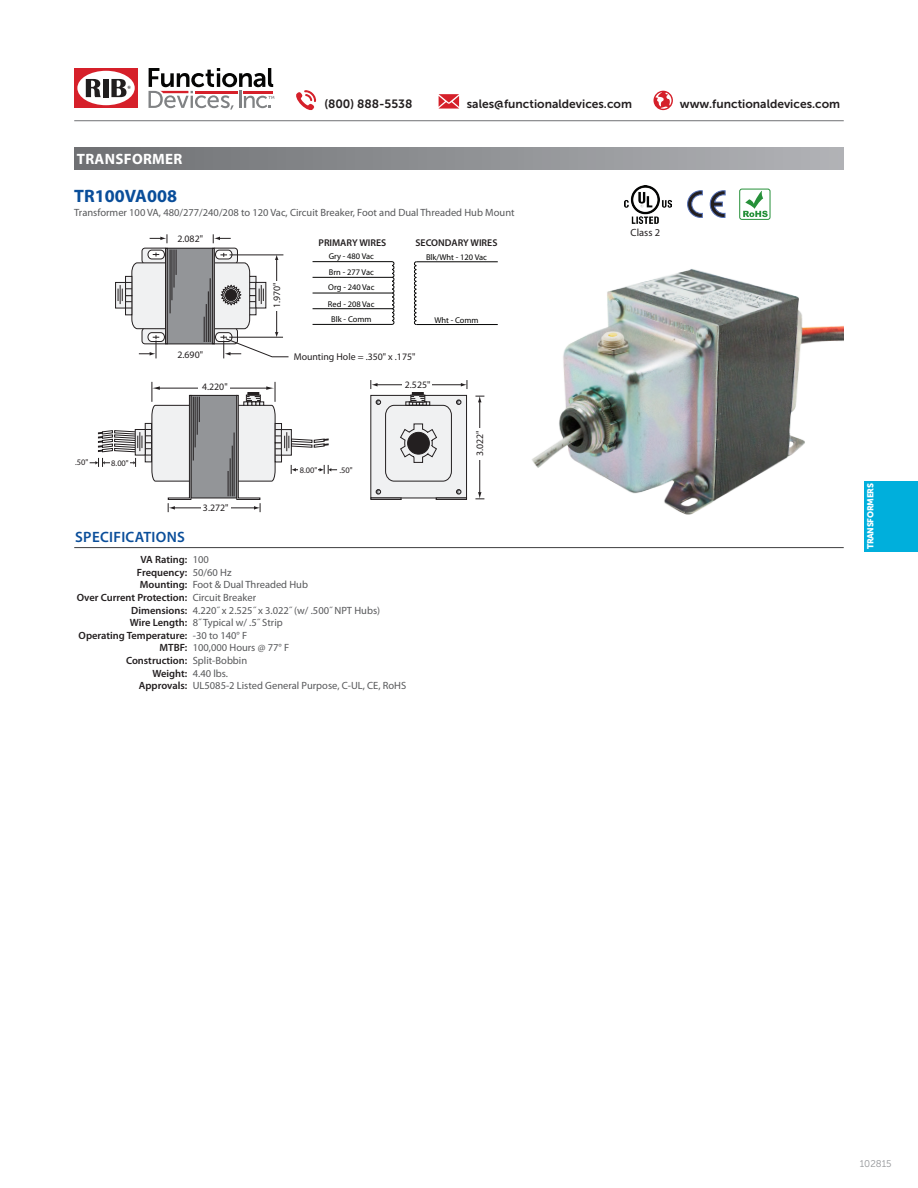
<style>
.page{position:relative;width:918px;height:1188px;background:#fff}
.page>*{position:absolute;margin:0;border:0;box-sizing:border-box;transform-origin:0 0}
.t1{font:700 18px "Myriad Pro";color:#0a4e9a}
.t2{font:600 15px "Myriad Pro";letter-spacing:.02em;color:#0a4e9a}
.t3{font:700 15px "Myriad Pro";letter-spacing:.02em;color:#fff}
.t4{font:12px "Museo Sans 700";color:#231f20}
.t5{font:10.5px "Myriad Pro";color:#57585a}
.t6{font:600 10.5px "Myriad Pro";color:#231f20}
.t7{font:10.5px "Myriad Pro";color:#231f20}
.t8{font:9.9px "Myriad Pro";color:#231f20}
.t9{font:600 9.9px "Myriad Pro";color:#231f20}
.t10{font:9.75px "Museo Sans 300";color:#939598}
.t11{font:8.7px "Museo Sans 900";letter-spacing:-.04em;color:#fff}
.t12{font:8.4px/16px "Myriad Pro";color:#050504;text-align:justify}
.t13{font:8.4px "Myriad Pro";color:#231f20}
</style>
<div class="page">
<div style="left:74px;top:68px;width:64px;height:40px;background:#d6202a"></div>
<div style="left:77px;top:71px;width:58px;height:34px;background:#fff;border-radius:50%"></div>
<svg style="left:86px;top:79px;width:15px;height:18px"></svg>
<div style="left:103px;top:79px;width:5px;height:18px;background:#211e1e"></div>
<svg style="left:111px;top:79px;width:20px;height:18px"></svg>
<svg style="left:149px;top:68px;width:125px;height:42px"></svg>
<hr style="left:74px;top:120px;width:770px;height:1px;background:#6f7073">
<svg style="left:296px;top:90px;width:20px;height:20px"></svg>
<svg style="left:654px;top:91px;width:19px;height:19px"></svg>
<svg style="left:439px;top:94px;width:20px;height:15px"></svg>
<div style="left:864px;top:481px;width:54px;height:71px;background:#00afdc"></div>
<div style="left:74px;top:147px;width:769px;height:22px;background:linear-gradient(to right,#6e7073,#b1b2b6)"></div>
<div style="left:167px;top:248px;width:46px;height:96px;background:#939598"></div>
<div style="left:167px;top:248px;width:46px;height:96px;border:1px solid #231f20"></div>
<div style="left:371px;top:395px;width:96px;height:103px;background:#f0f1f2"></div>
<div style="left:370px;top:395px;width:97px;height:103px;border:1px solid #231f20"></div>
<div style="left:191px;top:395px;width:46px;height:103px;background:#939598"></div>
<div style="left:191px;top:395px;width:46px;height:103px;border:1px solid #231f20"></div>
<hr style="left:479px;top:401px;width:1px;height:93px;background:#231f20">
<svg style="left:475px;top:396px;width:9px;height:6px"></svg>
<svg style="left:475px;top:492px;width:9px;height:7px"></svg>
<svg style="left:204px;top:234px;width:85px;height:124px"></svg>
<svg style="left:456px;top:489px;width:5px;height:5px"></svg>
<svg style="left:376px;top:489px;width:5px;height:5px"></svg>
<svg style="left:370px;top:380px;width:98px;height:102px"></svg>
<div style="left:271px;top:281px;width:13px;height:29px;background:#fff"></div>
<div style="left:403px;top:378px;width:29px;height:12px;background:#fff"></div>
<div style="left:474px;top:429px;width:13px;height:31px;background:#fff"></div>
<div style="left:370px;top:498px;width:32px;height:2px;border:1px solid #231f20"></div>
<div style="left:436px;top:498px;width:31px;height:2px;border:1px solid #231f20"></div>
<div style="left:213px;top:248px;width:2px;height:96px;border:1px solid #231f20"></div>
<hr style="left:313px;top:261px;width:79px;height:1px;background:#050504">
<hr style="left:416px;top:261px;width:82px;height:1px;background:#050504">
<hr style="left:416px;top:324px;width:82px;height:1px;background:#050504">
<hr style="left:313px;top:277px;width:79px;height:1px;background:#050504">
<hr style="left:313px;top:293px;width:79px;height:1px;background:#050504">
<hr style="left:313px;top:308px;width:79px;height:1px;background:#050504">
<hr style="left:313px;top:324px;width:79px;height:1px;background:#050504">
<svg style="left:391px;top:261px;width:4px;height:64px"></svg>
<svg style="left:414px;top:261px;width:3px;height:64px"></svg>
<svg style="left:117px;top:284px;width:1px;height:22px"></svg>
<div style="left:115px;top:282px;width:11px;height:26px;border:1px solid #231f20"></div>
<svg style="left:118px;top:234px;width:59px;height:124px"></svg>
<hr style="left:174px;top:508px;width:81px;height:1px;background:#231f20">
<svg style="left:90px;top:382px;width:110px;height:130px"></svg>
<svg style="left:228px;top:382px;width:109px;height:130px"></svg>
<div style="left:201px;top:501px;width:29px;height:13px;background:#fff"></div>
<hr style="left:74px;top:547px;width:770px;height:1px;background:#3e3e3f">
<img style="left:532px;top:269px;width:312px;height:246px">
<svg style="left:710px;top:191px;width:15px;height:27px"></svg>
<svg style="left:688px;top:191px;width:14px;height:27px"></svg>
<svg style="left:743px;top:191px;width:25px;height:26px"></svg>
<div style="left:739px;top:189px;width:31px;height:31px;border:1px solid #269039;border-radius:2px"></div>
<img style="left:624px;top:185px;width:48px;height:39px">
<h2 class="t3" style="left:77px;top:149px;width:107px">TRANSFORMER</h2>
<p class="t4" style="left:324px;top:98px;width:90px">(800) 888-5538</p>
<p class="t4" style="left:467px;top:98px;width:167px">sales@functionaldevices.com</p>
<p class="t4" style="left:680px;top:98px;width:162px">www.functionaldevices.com</p>
<p class="t1" style="left:74px;top:185px;width:104px">TR100VA008</p>
<p class="t5" style="left:74px;top:206px;width:442px">Transformer 100 VA, 480/277/240/208 to 120 Vac, Circuit Breaker, Foot and Dual Threaded Hub Mount</p>
<p class="t8" style="left:177px;top:232px;width:27px">2.082"</p>
<p class="t8" style="left:177px;top:348px;width:27px">2.690"</p>
<p class="t8" style="left:202px;top:381px;width:27px">4.220"</p>
<p class="t13" style="left:75px;top:457px;width:15px">.50"</p>
<p class="t13" style="left:111px;top:458px;width:19px">8.00"</p>
<p class="t2" style="left:75px;top:527px;width:111px">SPECIFICATIONS</p>
<p class="t8" style="left:203px;top:501px;width:27px">3.272"</p>
<p class="t8" style="left:271px;top:308px;width:27px;rotate:-90deg">1.970"</p>
<p class="t9" style="left:319px;top:237px;width:69px">PRIMARY WIRES</p>
<p class="t9" style="left:416px;top:237px;width:83px">SECONDARY WIRES</p>
<p class="t12" style="left:329px;top:248px;width:47px">Gry - 480 Vac</p>
<p class="t12" style="left:426px;top:249px;width:62px">Blk/Wht - 120 Vac</p>
<p class="t12" style="left:328px;top:264px;width:48px">Brn - 277 Vac Org - 240 Vac Red - 208 Vac</p>
<p class="t12" style="left:331px;top:311px;width:42px">Blk - Comm</p>
<p class="t8" style="left:294px;top:351px;width:123px">Mounting Hole = .350" x .175"</p>
<p class="t12" style="left:434px;top:312px;width:46px">Wht - Comm</p>
<p class="t8" style="left:405px;top:378px;width:27px">2.525"</p>
<p class="t13" style="left:300px;top:465px;width:19px">8.00"</p>
<p class="t13" style="left:339px;top:465px;width:15px">.50"</p>
<p class="t8" style="left:474px;top:456px;width:27px;rotate:-90deg">3.022"</p>
<p class="t6" style="left:141px;top:553px;width:48px">VA Rating:</p>
<p class="t6" style="left:137px;top:566px;width:52px">Frequency:</p>
<p class="t6" style="left:140px;top:578px;width:49px">Mounting:</p>
<p class="t6" style="left:77px;top:591px;width:112px">Over Current Protection:</p>
<p class="t6" style="left:131px;top:603px;width:58px">Dimensions:</p>
<p class="t6" style="left:130px;top:616px;width:59px">Wire Length:</p>
<p class="t6" style="left:79px;top:629px;width:110px">Operating Temperature:</p>
<p class="t6" style="left:160px;top:641px;width:29px">MTBF:</p>
<p class="t6" style="left:126px;top:654px;width:63px">Construction:</p>
<p class="t6" style="left:152px;top:666px;width:36px">Weight:</p>
<p class="t6" style="left:139px;top:679px;width:50px">Approvals:</p>
<p class="t5" style="left:193px;top:553px;width:18px">100</p>
<p class="t5" style="left:193px;top:566px;width:40px">50/60 Hz</p>
<p class="t5" style="left:193px;top:578px;width:117px">Foot &amp; Dual Threaded Hub</p>
<p class="t5" style="left:193px;top:591px;width:65px">Circuit Breaker</p>
<p class="t5" style="left:193px;top:604px;width:189px">4.220˝ x 2.525˝ x 3.022˝ (w/ .500˝ NPT Hubs)</p>
<p class="t5" style="left:193px;top:616px;width:91px">8˝ Typical w/ .5˝ Strip</p>
<p class="t5" style="left:193px;top:629px;width:56px">-30 to 140° F</p>
<p class="t5" style="left:193px;top:641px;width:98px">100,000 Hours @ 77° F</p>
<p class="t5" style="left:193px;top:654px;width:56px">Split-Bobbin</p>
<p class="t5" style="left:193px;top:667px;width:37px">4.40 lbs.</p>
<p class="t5" style="left:193px;top:679px;width:215px">UL5085-2 Listed General Purpose, C-UL, CE, RoHS</p>
<p class="t7" style="left:631px;top:226px;width:31px">Class 2</p>
<p class="t11" style="left:865px;top:549px;width:68px;rotate:-90deg">TRANSFORMERS</p>
<p class="t10" style="left:860px;top:1158px;width:33px">102815</p>
</div>
